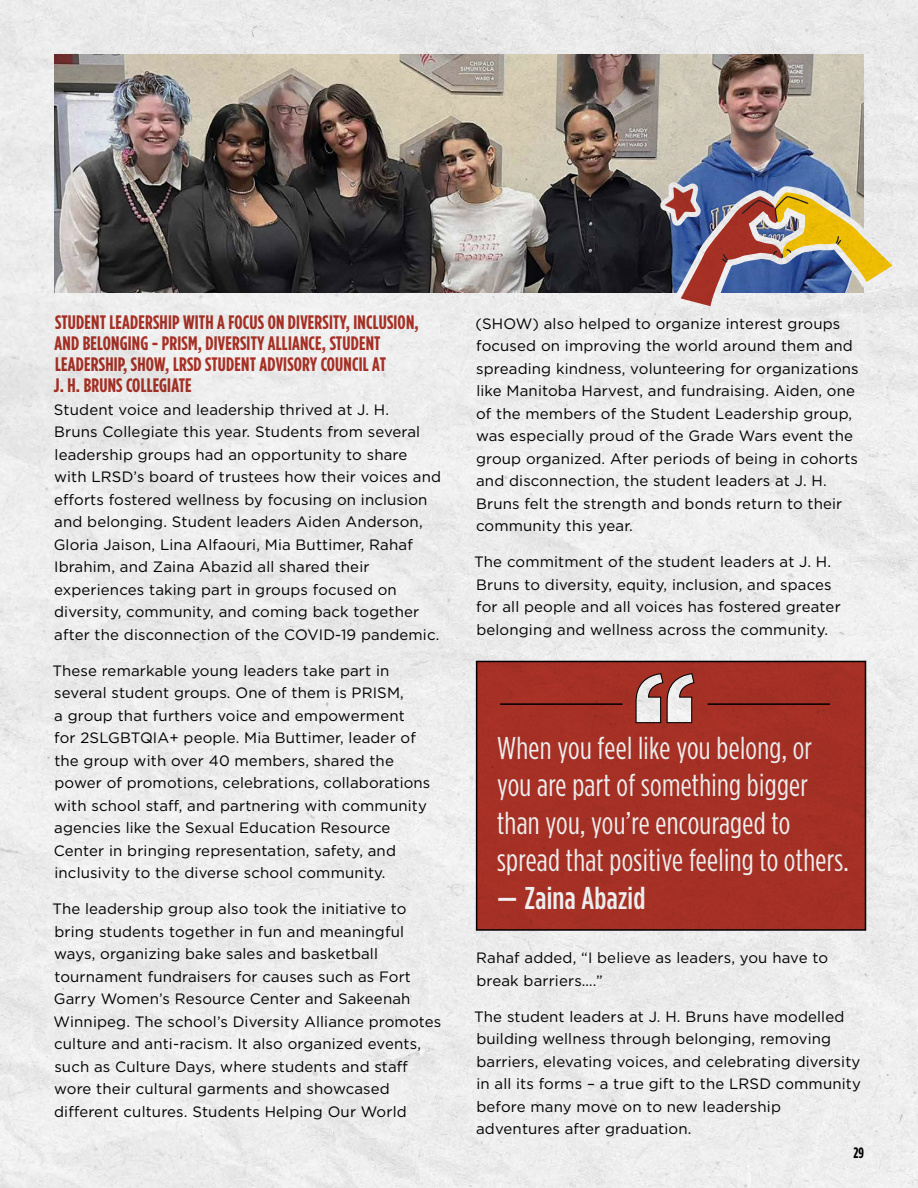
<style>
.page{position:relative;width:918px;height:1188px;background:#fff}
.page>*{position:absolute;margin:0;border:0;box-sizing:border-box;transform-origin:0 0}
.t1{font:31.5px/37.5px "Gotham Condensed";letter-spacing:.01em;color:#fff}
.t2{font:500 31.5px "Gotham Condensed";letter-spacing:.01em;color:#fff}
.t3{font:700 19.5px/21px "Gotham Condensed";letter-spacing:.01em;color:#b23428}
.t4{font:15px/22.5px "Gotham";letter-spacing:.01em;color:#000}
.t5{font:700 15px "Gotham Condensed";color:#000}
</style>
<div class="page">
<img style="left:0;top:0;width:918px;height:1188px">
<h2 class="t3" style="left:54px;top:312px;width:366px">STUDENT LEADERSHIP WITH A FOCUS ON DIVERSITY, INCLUSION, AND BELONGING - PRISM, DIVERSITY ALLIANCE, STUDENT LEADERSHIP, SHOW, LRSD STUDENT ADVISORY COUNCIL AT<br>J. H. BRUNS COLLEGIATE</h2>
<p class="t4" style="left:54px;top:398px;width:389px">Student voice and leadership thrived at J. H.<br>Bruns Collegiate this year. Students from several leadership groups had an opportunity to share with LRSD’s board of trustees how their voices and efforts fostered wellness by focusing on inclusion and belonging. Student leaders Aiden Anderson, Gloria Jaison, Lina Alfaouri, Mia Buttimer, Rahaf Ibrahim, and Zaina Abazid all shared their experiences taking part in groups focused on diversity, community, and coming back together after the disconnection of the COVID-19 pandemic.</p>
<p class="t4" style="left:52px;top:659px;width:380px">These remarkable young leaders take part in several student groups. One of them is PRISM,<br>a group that furthers voice and empowerment<br>for 2SLGBTQIA+ people. Mia Buttimer, leader of the group with over 40 members, shared the power of promotions, celebrations, collaborations with school staff, and partnering with community agencies like the Sexual Education Resource Center in bringing representation, safety, and inclusivity to the diverse school community.</p>
<p class="t4" style="left:52px;top:897px;width:390px">The leadership group also took the initiative to bring students together in fun and meaningful ways, organizing bake sales and basketball tournament fundraisers for causes such as Fort Garry Women’s Resource Center and Sakeenah Winnipeg. The school’s Diversity Alliance promotes culture and anti-racism. It also organized events, such as Culture Days, where students and staff wore their cultural garments and showcased different cultures. Students Helping Our World</p>
<p class="t4" style="left:475px;top:312px;width:385px">(SHOW) also helped to organize interest groups focused on improving the world around them and spreading kindness, volunteering for organizations like Manitoba Harvest, and fundraising. Aiden, one of the members of the Student Leadership group, was especially proud of the Grade Wars event the group organized. After periods of being in cohorts and disconnection, the student leaders at J. H.<br>Bruns felt the strength and bonds return to their community this year.</p>
<p class="t4" style="left:474px;top:550px;width:368px">The commitment of the student leaders at J. H.<br>Bruns to diversity, equity, inclusion, and spaces for all people and all voices has fostered greater belonging and wellness across the community.</p>
<h1 class="t1" style="left:497px;top:729px;width:353px">When you feel like you belong, or you are part of something bigger than you, you’re encouraged to spread that positive feeling to others.</h1>
<h1 class="t2" style="left:497px;top:880px;width:150px">— Zaina Abazid</h1>
<p class="t4" style="left:476px;top:946px;width:353px">Rahaf added, “I believe as leaders, you have to break barriers….”</p>
<p class="t4" style="left:474px;top:1005px;width:388px">The student leaders at J. H. Bruns have modelled building wellness through belonging, removing barriers, elevating voices, and celebrating diversity in all its forms – a true gift to the LRSD community before many move on to new leadership adventures after graduation.</p>
<p class="t5" style="left:854px;top:1144px;width:12px">29</p>
</div>
